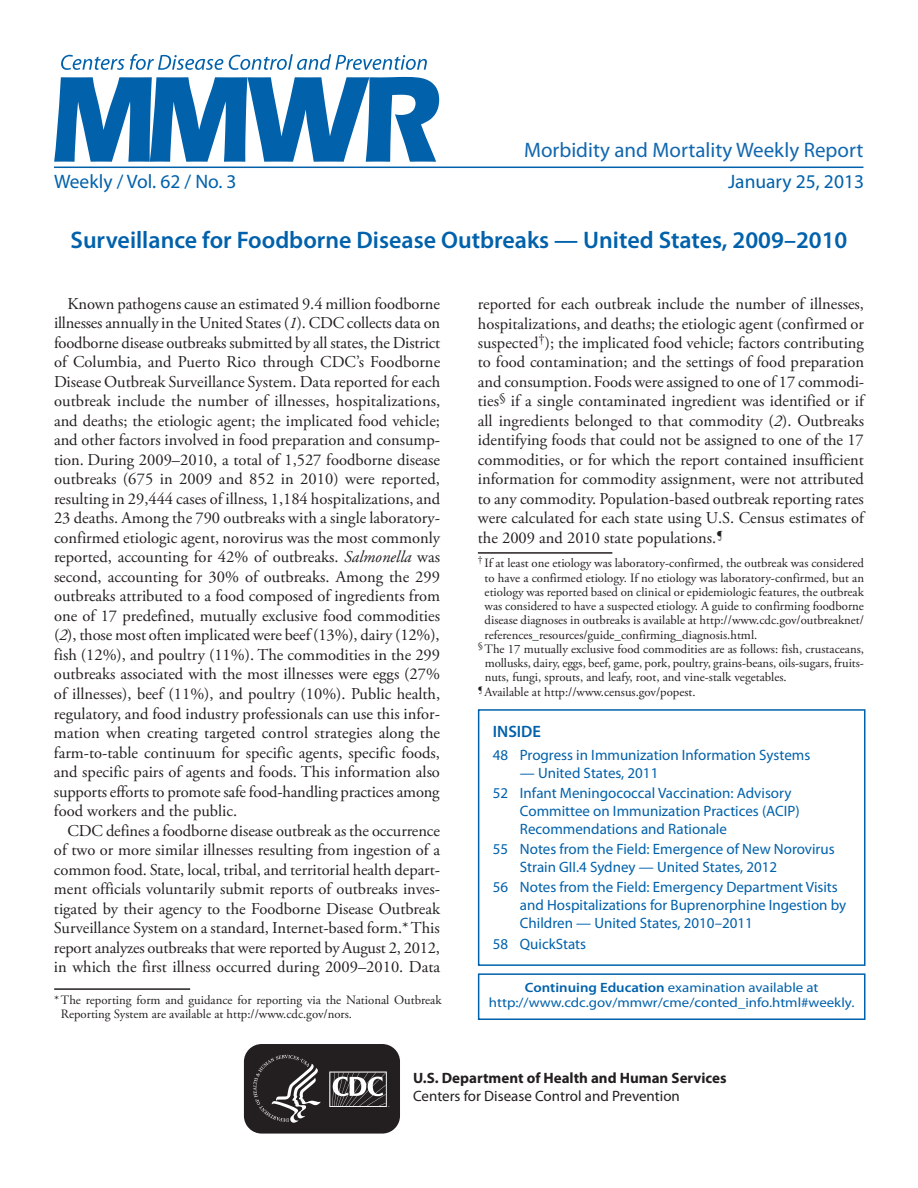
<style>
.page{position:relative;width:918px;height:1188px;background:#fff}
.page>*{position:absolute;margin:0;border:0;box-sizing:border-box;transform-origin:0 0}
.headline{font:600 24px "Myriad Pro";color:#0161ab}
.t1{font:21px "Myriad Pro";color:#1167af}
.cover_date_vol{font:19.5px "Myriad Pro";color:#0161ab}
.body_copy{font:16.5px/19.5px "Adobe Garamond Pro";color:#231f20;text-align:justify}
.inside{font:600 16.5px "Myriad Pro";color:#0161ab}
.toc_headline_to_99{font:15px/18px "Myriad Pro";color:#0161ab}
.t2{font:700 15px/18px "Myriad Pro";color:#231f20}
.ce_callout_box{font:13.5px/15px "Myriad Pro";color:#0161ab;text-align:center;scale:1.1 1}
.footnote_w_rule_text{font:12.75px/14.2px "Adobe Garamond Pro";color:#231f20}
.footnote_no_rule_tex{font:12.75px/14.2px "Adobe Garamond Pro";color:#231f20;text-align:justify}
.s1{font-style:italic}
.s2{font-weight:600}
.s3{font-weight:400}
</style>
<div class="page">
<div style="left:478px;top:709px;width:388px;height:257px;border:2px solid #0161ab"></div>
<div style="left:478px;top:973px;width:388px;height:47px;border:2px solid #0161ab"></div>
<hr style="left:54px;top:988px;width:136px;height:2px;background:#231f20">
<hr style="left:478px;top:552px;width:134px;height:2px;background:#231f20">
<svg style="left:243px;top:1045px;width:157px;height:89px"></svg>
<hr style="left:54px;top:167px;width:810px;height:1px;background:#0161ab">
<svg style="left:54px;top:77px;width:385px;height:85px"></svg>
<svg style="left:61px;top:54px;width:366px;height:16px"></svg>
<p class="t1" style="left:524px;top:137px;width:341px">Morbidity and Mortality Weekly Report</p>
<p class="cover_date_vol" style="left:54px;top:169px;width:184px">Weekly / Vol. 62 / No. 3</p>
<p class="cover_date_vol" style="left:728px;top:169px;width:137px">January 25, 2013</p>
<p class="headline" style="left:71px;top:224px;width:778px">Surveillance for Foodborne Disease Outbreaks — United States, 2009–2010</p>
<p class="body_copy" style="left:54px;top:295px;width:388px;text-indent:14px">Known pathogens cause an estimated 9.4 million foodborne illnesses annually in the United States (<span class="s1">1</span>). CDC collects data on foodborne disease outbreaks submitted by all states, the District of Columbia, and Puerto Rico through CDC’s Foodborne Disease Outbreak Surveillance System. Data reported for each outbreak include the number of illnesses, hospitalizations, and deaths; the etiologic agent; the implicated food vehicle; and other factors involved in food preparation and consump&shy;tion. During 2009–2010, a total of 1,527 foodborne disease outbreaks (675 in 2009 and 852 in 2010) were reported, resulting in 29,444 cases of illness, 1,184 hospitalizations, and 23 deaths. Among the 790 outbreaks with a single laboratory&shy;confirmed etiologic agent, norovirus was the most commonly reported, accounting for 42% of outbreaks. <span class="s1">Salmonella</span> was second, accounting for 30% of outbreaks. Among the 299 outbreaks attributed to a food composed of ingredients from one of 17 predefined, mutually exclusive food commodities (<span class="s1">2</span>), those most often implicated were beef (13%), dairy (12%), fish (12%), and poultry (11%). The commodities in the 299 outbreaks associated with the most illnesses were eggs (27% of illnesses), beef (11%), and poultry (10%). Public health, regulatory, and food industry professionals can use this infor&shy;mation when creating targeted control strategies along the farm-to-table continuum for specific agents, specific foods, and specific pairs of agents and foods. This information also supports efforts to promote safe food-handling practices among food workers and the public.</p>
<p class="body_copy" style="left:54px;top:821px;width:388px;text-indent:13px">CDC defines a foodborne disease outbreak as the occurrence of two or more similar illnesses resulting from ingestion of a common food. State, local, tribal, and territorial health depart&shy;ment officials voluntarily submit reports of outbreaks inves&shy;tigated by their agency to the Foodborne Disease Outbreak Surveillance System on a standard, Internet-based form.* This report analyzes outbreaks that were reported by August 2, 2012, in which the first illness occurred during 2009–2010. Data</p>
<p class="footnote_w_rule_text" style="left:61px;top:993px;width:382px;text-indent:-7px">*The reporting form and guidance for reporting via the National Outbreak<br>Reporting System are available at http://www.cdc.gov/nors.</p>
<p class="body_copy" style="left:478px;top:295px;width:388px">reported for each outbreak include the number of illnesses, hospitalizations, and deaths; the etiologic agent (confirmed or suspected<sup>†</sup>); the implicated food vehicle; factors contributing to food contamination; and the settings of food preparation and consumption.Foods were assigned to one of 17 commodi&shy;ties<sup>§</sup> if a single contaminated ingredient was identified or if all ingredients belonged to that commodity (<span class="s1">2</span>). Outbreaks identifying foods that could not be assigned to one of the 17 commodities, or for which the report contained insufficient information for commodity assignment, were not attributed to any commodity. Population-based outbreak reporting rates were calculated for each state using U.S. Census estimates of the 2009 and 2010 state populations.<sup>¶</sup></p>
<p class="footnote_w_rule_text" style="left:485px;top:557px;width:381px;text-align:justify;text-indent:-7px"><sup>†</sup> If at least one etiology was laboratory-confirmed, the outbreak was considered to have a confirmed etiology. If no etiology was laboratory-confirmed, but an etiology was reported based on clinical or epidemiologic features, the outbreak was considered to have a suspected etiology. A guide to confirming foodborne disease diagnoses in outbreaks is available at http://www.cdc.gov/outbreaknet/ references_resources/guide_confirming_diagnosis.html.</p>
<p class="footnote_no_rule_tex" style="left:485px;top:642px;width:381px;text-indent:-7px"><sup>§</sup> The 17 mutually exclusive food commodities are as follows: fish, crustaceans, mollusks, dairy, eggs, beef, game, pork, poultry, grains-beans, oils-sugars, fruits&shy;nuts, fungi, sprouts, and leafy, root, and vine-stalk vegetables.</p>
<p class="footnote_no_rule_tex" style="left:478px;top:685px;width:219px"><sup>¶</sup> Available at http://www.census.gov/popest.</p>
<p class="inside" style="left:493px;top:721px;width:50px">INSIDE</p>
<p class="toc_headline_to_99" style="left:493px;top:746px;width:319px">48 Progress in Immunization Information Systems</p>
<p class="toc_headline_to_99" style="left:520px;top:764px;width:140px">— United States, 2011</p>
<p class="toc_headline_to_99" style="left:520px;top:784px;width:281px;text-indent:-27px">52 Infant Meningococcal Vaccination: Advisory<br>Committee on Immunization Practices (ACIP)<br>Recommendations and Rationale</p>
<p class="toc_headline_to_99" style="left:520px;top:840px;width:316px;text-indent:-27px">55 Notes from the Field: Emergence of New Norovirus<br>Strain GII.4 Sydney — United States, 2012</p>
<p class="toc_headline_to_99" style="left:520px;top:878px;width:328px;text-indent:-27px">56 Notes from the Field: Emergency Department Visits and Hospitalizations for Buprenorphine Ingestion by<br>Children — United States, 2010–2011</p>
<p class="toc_headline_to_99" style="left:493px;top:934px;width:95px">58 QuickStats</p>
<p class="ce_callout_box" style="left:489px;top:980px;width:334px"><span class="s2">Continuing Education</span> examination available at http://www.cdc.gov/mmwr/cme/conted_info.html#weekly.</p>
<p class="t2" style="left:413px;top:1069px;width:315px">U.S. Department of Health and Human Services<br><span class="s3">Centers for Disease Control and Prevention</span></p>
</div>
